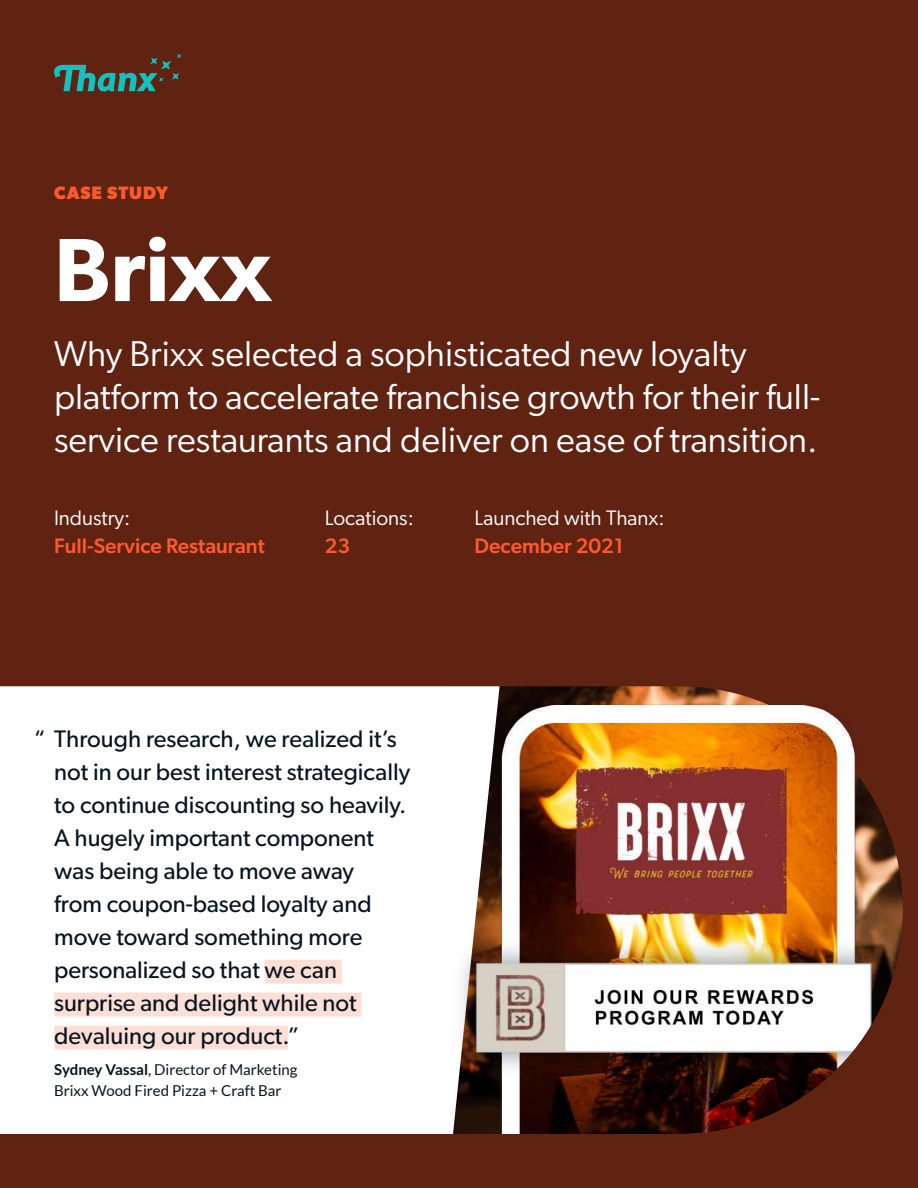
<style>
.page{position:relative;width:918px;height:1188px;background:#602211}
.page>*{position:absolute;margin:0;border:0;box-sizing:border-box;transform-origin:0 0}
.t1{font:600 90px "Gibson";color:#fff}
.t2{font:36px/43.2px "Gibson";color:#fff}
.t3{font:24px/33px "Gibson";color:#071520}
.t4{font:21px "Gibson";color:#fff}
.t5{font:500 21px "Gibson";color:#ff5a2e}
.t6{font:700 18px "Gibson";letter-spacing:.05em;color:#ff5a2e}
.t7{font:15px/21px "Lato";color:#071520}
.s1{font-weight:700}
</style>
<div class="page">
<svg style="left:54px;top:54px;width:127px;height:38px"></svg>
<div style="left:0;top:686px;width:444px;height:448px;background:#fff"></div>
<div style="left:265px;top:960px;width:77px;height:24px;background:#ffded5"></div>
<div style="left:54px;top:993px;width:307px;height:24px;background:#ffded5"></div>
<div style="left:54px;top:1026px;width:234px;height:24px;background:#ffded5"></div>
<img style="left:444px;top:686px;width:459px;height:448px">
<p class="t6" style="left:54px;top:182px;width:116px">CASE STUDY</p>
<h1 class="t1" style="left:54px;top:216px;width:219px">Brixx</h1>
<h2 class="t2" style="left:54px;top:331px;width:768px">Why Brixx selected a sophisticated new loyalty platform to accelerate franchise growth for their full&shy;service restaurants and deliver on ease of transition.</h2>
<p class="t4" style="left:54px;top:505px;width:78px">Industry:</p>
<p class="t5" style="left:54px;top:533px;width:212px">Full-Service Restaurant</p>
<p class="t4" style="left:325px;top:505px;width:91px">Locations:</p>
<p class="t5" style="left:325px;top:533px;width:27px">23</p>
<p class="t4" style="left:475px;top:505px;width:192px">Launched with Thanx:</p>
<p class="t5" style="left:475px;top:533px;width:150px">December 2021</p>
<p class="t3" style="left:54px;top:721px;width:358px;text-indent:-20px">“ Through research, we realized it’s not in our best interest strategically to continue discounting so heavily.<br>A hugely important component was being able to move away<br>from coupon-based loyalty and move toward something more personalized so that we can surprise and delight while not devaluing our product.”</p>
<p class="t7" style="left:54px;top:1059px;width:245px"><span class="s1">Sydney Vassal</span>, Director of Marketing<br>Brixx Wood Fired Pizza + Craft Bar</p>
</div>
